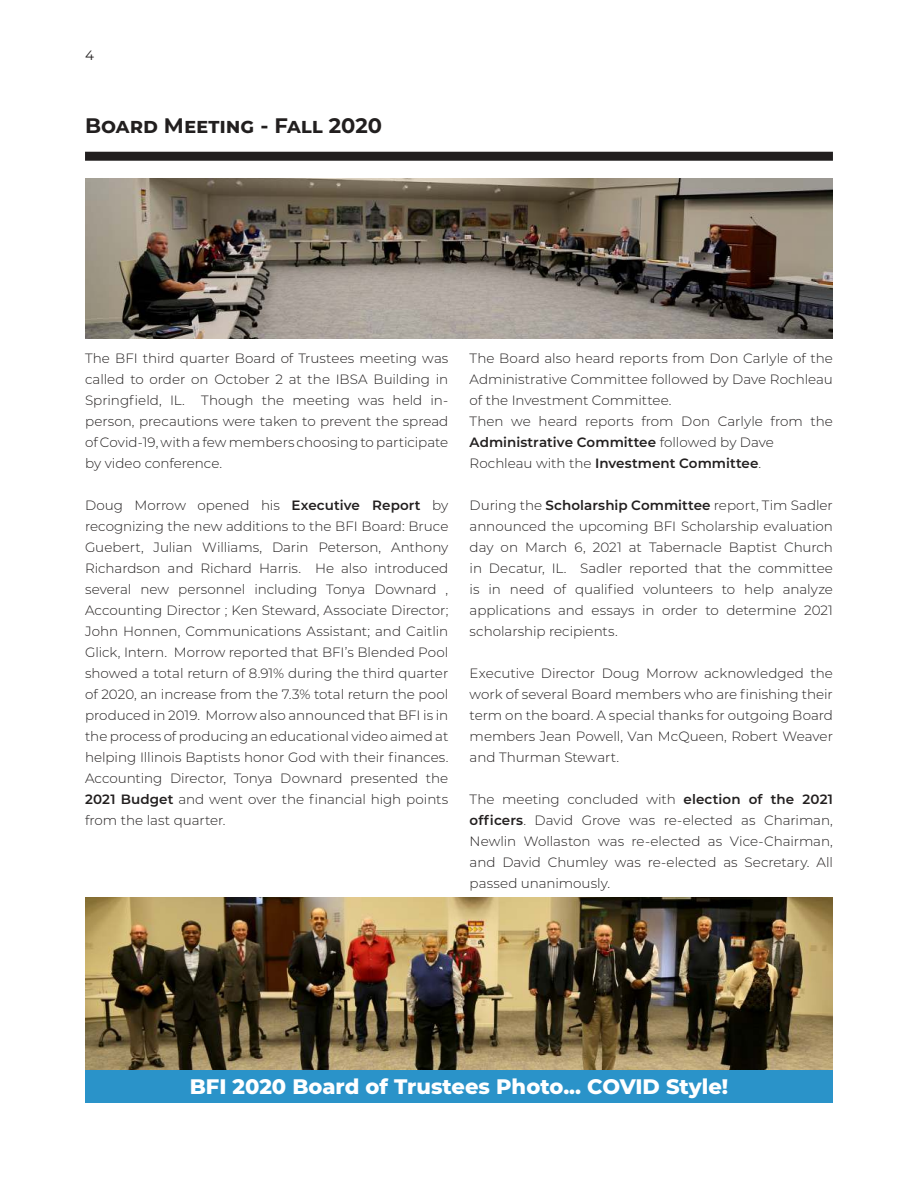
<style>
.page{position:relative;width:918px;height:1188px;background:#fff}
.page>*{position:absolute;margin:0;border:0;box-sizing:border-box;transform-origin:0 0}
.t1{font:800 21px "Montserrat";color:#fff}
.t2{font:700 21px "Montserrat";color:#221f1f}
.t3{font:300 13.5px/21px "Montserrat";color:#221f1f;text-align:justify}
.t4{font:13.5px "Montserrat";color:#221f1f}
.s1{font-weight:600}
</style>
<div class="page">
<img style="left:85px;top:898px;width:748px;height:173px">
<img style="left:85px;top:178px;width:748px;height:160px">
<div style="left:85px;top:1071px;width:748px;height:32px;background:#2a93c9"></div>
<div style="left:85px;top:152px;width:748px;height:9px;background:#221f1f"></div>
<p class="t4" style="left:85px;top:48px;width:10px">4</p>
<h1 class="t2" style="left:85px;top:115px;width:299px">Board Meeting - Fall 2020</h1>
<p class="t3" style="left:85px;top:348px;width:365px">The BFI third quarter Board of Trustees meeting was called to order on October 2 at the IBSA Building in Springfield, IL. Though the meeting was held in&shy;person, precautions were taken to prevent the spread of Covid-19, with a few members choosing to participate by video conference.</p>
<p class="t3" style="left:85px;top:495px;width:365px">Doug Morrow opened his <span class="s1">Executive Report</span> by recognizing the new additions to the BFI Board: Bruce Guebert, Julian Williams, Darin Peterson, Anthony Richardson and Richard Harris. He also introduced several new personnel including Tonya Downard , Accounting Director ; Ken Steward, Associate Director; John Honnen, Communications Assistant; and Caitlin Glick, Intern. Morrow reported that BFI’s Blended Pool showed a total return of 8.91% during the third quarter of 2020, an increase from the 7.3% total return the pool produced in 2019. Morrow also announced that BFI is in the process of producing an educational video aimed at helping Illinois Baptists honor God with their finances.<br>Accounting Director, Tonya Downard presented the <span class="s1">2021 Budget</span> and went over the financial high points from the last quarter.</p>
<p class="t3" style="left:470px;top:348px;width:365px;text-align:left">The Board also heard reports from Don Carlyle of the Administrative Committee followed by Dave Rochleau of the Investment Committee.<br>Then we heard reports from Don Carlyle from the <span class="s1">Administrative Committee</span> followed by Dave Rochleau with the <span class="s1">Investment Committee</span>.</p>
<p class="t3" style="left:470px;top:495px;width:365px">During the <span class="s1">Scholarship Committee</span> report, Tim Sadler announced the upcoming BFI Scholarship evaluation day on March 6, 2021 at Tabernacle Baptist Church in Decatur, IL. Sadler reported that the committee is in need of qualified volunteers to help analyze applications and essays in order to determine 2021 scholarship recipients.</p>
<p class="t3" style="left:470px;top:663px;width:365px">Executive Director Doug Morrow acknowledged the work of several Board members who are finishing their term on the board. A special thanks for outgoing Board members Jean Powell, Van McQueen, Robert Weaver and Thurman Stewart.</p>
<p class="t3" style="left:470px;top:789px;width:365px">The meeting concluded with <span class="s1">election of the 2021 officers</span>. David Grove was re-elected as Chariman, Newlin Wollaston was re-elected as Vice-Chairman, and David Chumley was re-elected as Secretary. All passed unanimously.</p>
<h1 class="t1" style="left:190px;top:1076px;width:540px">BFI 2020 Board of Trustees Photo... COVID Style!</h1>
</div>
